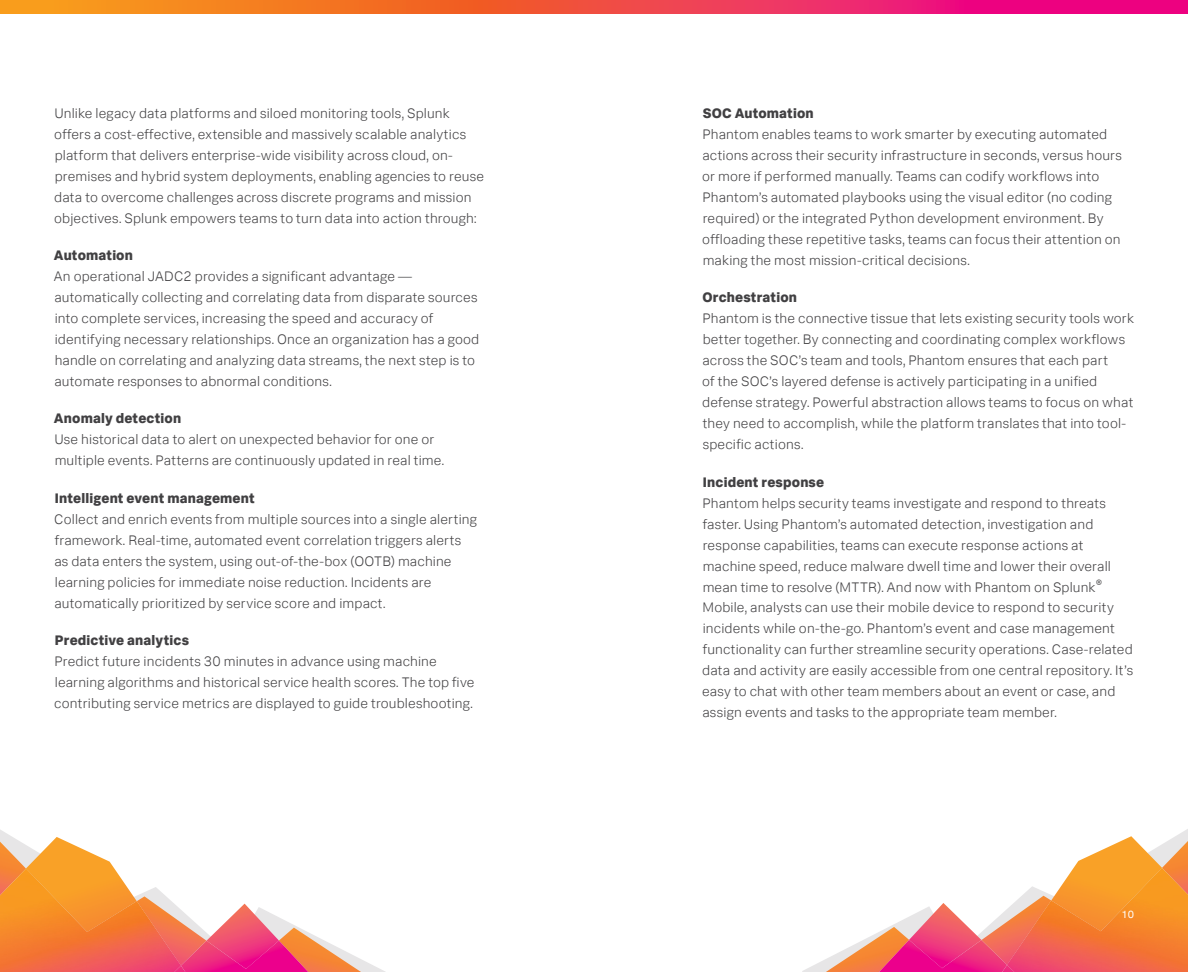
<style>
.page{position:relative;width:1188px;height:972px;background:#fff}
.page>*{position:absolute;margin:0;border:0;box-sizing:border-box;transform-origin:0 0}
.t1{font:300 13.8px/21px "Splunk Data Sans";letter-spacing:.01em;color:#414042}
.t2{font:800 13.8px "Splunk Data Sans";letter-spacing:.01em;color:#414042}
.t3{font:10.5px "Splunk Data Sans";color:#fff}
</style>
<div class="page">
<img style="left:803px;top:829px;width:385px;height:143px">
<img style="left:909px;top:903px;width:68px;height:37px">
<img style="left:846px;top:940px;width:131px;height:32px">
<img style="left:1051px;top:836px;width:111px;height:32px">
<img style="left:977px;top:868px;width:211px;height:104px">
<img style="left:978px;top:965px;width:73px;height:7px">
<svg style="left:0;top:0;width:1188px;height:14px;background:#f14c48"></svg>
<img style="left:0;top:830px;width:385px;height:142px">
<img style="left:211px;top:904px;width:68px;height:37px">
<img style="left:211px;top:941px;width:131px;height:31px">
<img style="left:26px;top:837px;width:111px;height:32px">
<img style="left:0;top:869px;width:211px;height:103px">
<img style="left:137px;top:966px;width:73px;height:6px">
<p class="t1" style="left:54px;top:102px;width:431px">Unlike legacy data platforms and siloed monitoring tools, Splunk offers a cost-effective, extensible and massively scalable analytics platform that delivers enterprise-wide visibility across cloud, on&shy;premises and hybrid system deployments, enabling agencies to reuse data to overcome challenges across discrete programs and mission objectives. Splunk empowers teams to turn data into action through:</p>
<p class="t2" style="left:54px;top:247px;width:80px">Automation</p>
<p class="t1" style="left:54px;top:266px;width:427px">An operational JADC2 provides a significant advantage — automatically collecting and correlating data from disparate sources into complete services, increasing the speed and accuracy of identifying necessary relationships. Once an organization has a good handle on correlating and analyzing data streams, the next step is to automate responses to abnormal conditions.</p>
<p class="t2" style="left:54px;top:410px;width:129px">Anomaly detection</p>
<p class="t1" style="left:54px;top:429px;width:391px">Use historical data to alert on unexpected behavior for one or multiple events. Patterns are continuously updated in real time.</p>
<p class="t2" style="left:55px;top:489px;width:201px">Intelligent event management</p>
<p class="t1" style="left:54px;top:508px;width:424px">Collect and enrich events from multiple sources into a single alerting framework. Real-time, automated event correlation triggers alerts as data enters the system, using out-of-the-box (OOTB) machine learning policies for immediate noise reduction. Incidents are automatically prioritized by service score and impact.</p>
<p class="t2" style="left:55px;top:631px;width:136px">Predictive analytics</p>
<p class="t1" style="left:54px;top:650px;width:422px">Predict future incidents 30 minutes in advance using machine learning algorithms and historical service health scores. The top five contributing service metrics are displayed to guide troubleshooting.</p>
<p class="t2" style="left:703px;top:105px;width:112px">SOC Automation</p>
<p class="t1" style="left:702px;top:124px;width:421px">Phantom enables teams to work smarter by executing automated actions across their security infrastructure in seconds, versus hours or more if performed manually. Teams can codify workflows into Phantom’s automated playbooks using the visual editor (no coding required) or the integrated Python development environment. By offloading these repetitive tasks, teams can focus their attention on making the most mission-critical decisions.</p>
<p class="t2" style="left:702px;top:289px;width:96px">Orchestration</p>
<p class="t1" style="left:702px;top:308px;width:433px">Phantom is the connective tissue that lets existing security tools work better together. By connecting and coordinating complex workflows across the SOC’s team and tools, Phantom ensures that each part<br>of the SOC’s layered defense is actively participating in a unified defense strategy. Powerful abstraction allows teams to focus on what they need to accomplish, while the platform translates that into tool&shy;specific actions.</p>
<p class="t2" style="left:703px;top:473px;width:123px">Incident response</p>
<p class="t1" style="left:702px;top:492px;width:432px">Phantom helps security teams investigate and respond to threats faster. Using Phantom’s automated detection, investigation and response capabilities, teams can execute response actions at machine speed, reduce malware dwell time and lower their overall mean time to resolve (MTTR). And now with Phantom on Splunk<sup>® </sup>Mobile, analysts can use their mobile device to respond to security incidents while on-the-go. Phantom’s event and case management functionality can further streamline security operations. Case-related data and activity are easily accessible from one central repository. It’s easy to chat with other team members about an event or case, and assign events and tasks to the appropriate team member.</p>
<p class="t3" style="left:1122px;top:908px;width:14px">10</p>
</div>
